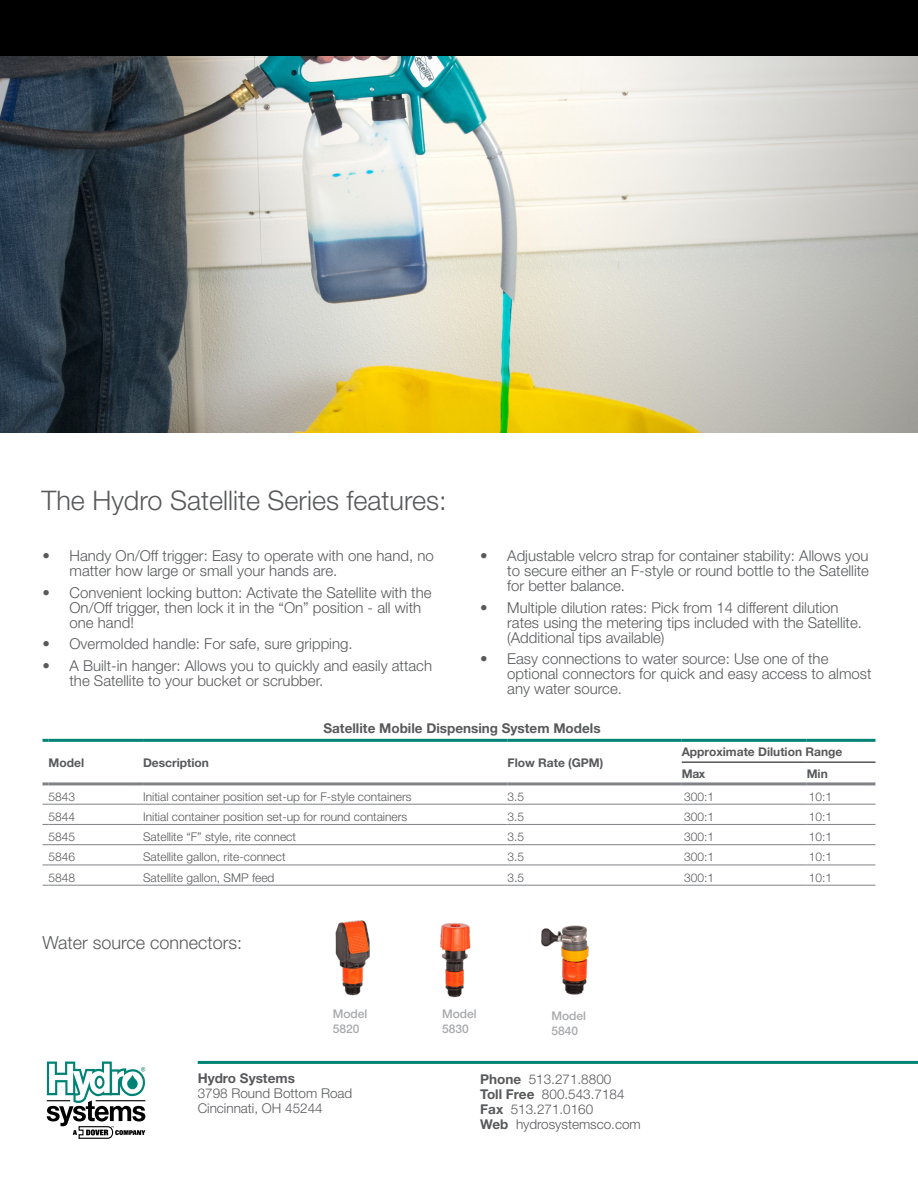
<style>
.page{position:relative;width:918px;height:1188px;background:#fff}
.page>*{position:absolute;margin:0;border:0;box-sizing:border-box;transform-origin:0 0}
.t1{font:300 27px "Helvetica Neue";color:#58595b}
.t2{font:300 18px "Helvetica Neue";color:#58595b}
.t3{font:300 15px/15px "Helvetica Neue";color:#58595b}
.t4{font:300 13.5px/15px "Helvetica Neue";color:#58595b}
.t5{font:700 13.5px "Helvetica Neue";color:#58595b}
.t6{font:300 12px "Helvetica Neue";color:#58595b}
.t7{font:700 12px/21.8px "Helvetica Neue";color:#58595b}
.t8{font:500 12px/15px "Helvetica Neue";color:#a7a9ac}
.s1{font-weight:700}
</style>
<div class="page">
<img style="left:0;top:55px;width:918px;height:378px">
<div style="left:0;top:0;width:918px;height:55px;background:#000"></div>
<svg style="left:47px;top:1061px;width:99px;height:78px"></svg>
<hr style="left:198px;top:1061px;width:720px;height:3px;background:#008375">
<img style="left:440px;top:923px;width:31px;height:75px">
<img style="left:541px;top:925px;width:48px;height:70px">
<img style="left:335px;top:921px;width:35px;height:74px">
<hr style="left:143px;top:804px;width:365px;height:1px;background:#808285">
<hr style="left:508px;top:804px;width:174px;height:1px;background:#808285">
<hr style="left:682px;top:804px;width:125px;height:1px;background:#808285">
<hr style="left:143px;top:824px;width:365px;height:1px;background:#808285">
<hr style="left:508px;top:824px;width:174px;height:1px;background:#808285">
<hr style="left:682px;top:824px;width:125px;height:1px;background:#808285">
<hr style="left:143px;top:844px;width:365px;height:1px;background:#808285">
<hr style="left:508px;top:844px;width:174px;height:1px;background:#808285">
<hr style="left:682px;top:844px;width:125px;height:1px;background:#808285">
<hr style="left:143px;top:865px;width:365px;height:1px;background:#808285">
<hr style="left:508px;top:865px;width:174px;height:1px;background:#808285">
<hr style="left:682px;top:865px;width:125px;height:1px;background:#808285">
<hr style="left:49px;top:804px;width:94px;height:1px;background:#808285">
<hr style="left:49px;top:824px;width:94px;height:1px;background:#808285">
<hr style="left:49px;top:844px;width:94px;height:1px;background:#808285">
<hr style="left:49px;top:865px;width:94px;height:1px;background:#808285">
<hr style="left:807px;top:804px;width:68px;height:1px;background:#808285">
<hr style="left:807px;top:824px;width:68px;height:1px;background:#808285">
<hr style="left:807px;top:844px;width:68px;height:1px;background:#808285">
<hr style="left:807px;top:865px;width:68px;height:1px;background:#808285">
<hr style="left:49px;top:885px;width:94px;height:1px;background:#808285">
<hr style="left:143px;top:885px;width:365px;height:1px;background:#808285">
<hr style="left:508px;top:885px;width:174px;height:1px;background:#808285">
<hr style="left:682px;top:885px;width:125px;height:1px;background:#808285">
<hr style="left:807px;top:885px;width:68px;height:1px;background:#808285">
<svg style="left:43px;top:739px;width:6px;height:3px"></svg>
<hr style="left:49px;top:739px;width:94px;height:3px;background:#008375">
<hr style="left:143px;top:739px;width:365px;height:3px;background:#008375">
<hr style="left:508px;top:739px;width:174px;height:3px;background:#008375">
<hr style="left:682px;top:739px;width:125px;height:3px;background:#008375">
<hr style="left:807px;top:739px;width:68px;height:3px;background:#008375">
<hr style="left:682px;top:762px;width:125px;height:1px;background:#000">
<hr style="left:807px;top:762px;width:68px;height:1px;background:#000">
<svg style="left:43px;top:782px;width:6px;height:3px"></svg>
<hr style="left:49px;top:782px;width:94px;height:3px;background:#808285">
<hr style="left:143px;top:782px;width:365px;height:3px;background:#808285">
<hr style="left:508px;top:782px;width:174px;height:3px;background:#808285">
<hr style="left:682px;top:782px;width:125px;height:3px;background:#808285">
<hr style="left:807px;top:782px;width:68px;height:3px;background:#808285">
<h1 class="t1" style="left:41px;top:484px;width:407px">The Hydro Satellite Series features:</h1>
<p class="t3" style="left:70px;top:548px;width:366px;text-indent:-27px">• Handy On/Off trigger: Easy to operate with one hand, no matter how large or small your hands are.</p>
<p class="t3" style="left:70px;top:585px;width:364px;text-indent:-27px">• Convenient locking button: Activate the Satellite with the<br>On/Off trigger, then lock it in the “On” position - all with one hand!</p>
<p class="t3" style="left:43px;top:636px;width:312px">• Overmolded handle: For safe, sure gripping.</p>
<p class="t3" style="left:70px;top:658px;width:364px;text-indent:-27px">• A Built-in hanger: Allows you to quickly and easily attach the Satellite to your bucket or scrubber.</p>
<p class="t3" style="left:507px;top:548px;width:363px;text-align:justify;text-indent:-27px">• Adjustable velcro strap for container stability: Allows you to secure either an F-style or round bottle to the Satellite for better balance.</p>
<p class="t3" style="left:507px;top:600px;width:356px;text-indent:-27px">• Multiple dilution rates: Pick from 14 different dilution rates using the metering tips included with the Satellite. (Additional tips available)</p>
<p class="t3" style="left:507px;top:651px;width:366px;text-indent:-27px">• Easy connections to water source: Use one of the optional connectors for quick and easy access to almost any water source.</p>
<p class="t5" style="left:323px;top:720px;width:279px">Satellite Mobile Dispensing System Models</p>
<p class="t7" style="left:49px;top:752px;width:37px">Model</p>
<p class="t7" style="left:143px;top:752px;width:67px">Description</p>
<p class="t7" style="left:508px;top:752px;width:97px">Flow Rate (GPM)</p>
<p class="t7" style="left:682px;top:741px;width:162px">Approximate Dilution Range<br>Max</p>
<p class="t7" style="left:807px;top:763px;width:23px">Min</p>
<p class="t6" style="left:49px;top:789px;width:28px">5843</p>
<p class="t6" style="left:143px;top:789px;width:270px">Initial container position set-up for F-style containers</p>
<p class="t6" style="left:508px;top:789px;width:18px">3.5</p>
<p class="t6" style="left:684px;top:789px;width:32px">300:1</p>
<p class="t6" style="left:809px;top:789px;width:25px">10:1</p>
<p class="t6" style="left:49px;top:809px;width:28px">5844</p>
<p class="t6" style="left:143px;top:809px;width:266px">Initial container position set-up for round containers</p>
<p class="t6" style="left:508px;top:809px;width:18px">3.5</p>
<p class="t6" style="left:684px;top:809px;width:32px">300:1</p>
<p class="t6" style="left:809px;top:809px;width:25px">10:1</p>
<p class="t6" style="left:49px;top:829px;width:28px">5845</p>
<p class="t6" style="left:143px;top:829px;width:154px">Satellite “F” style, rite connect</p>
<p class="t6" style="left:508px;top:829px;width:18px">3.5</p>
<p class="t6" style="left:684px;top:829px;width:32px">300:1</p>
<p class="t6" style="left:809px;top:829px;width:25px">10:1</p>
<p class="t6" style="left:49px;top:850px;width:28px">5846</p>
<p class="t6" style="left:143px;top:850px;width:144px">Satellite gallon, rite-connect</p>
<p class="t6" style="left:508px;top:850px;width:18px">3.5</p>
<p class="t6" style="left:684px;top:850px;width:32px">300:1</p>
<p class="t6" style="left:809px;top:850px;width:25px">10:1</p>
<p class="t6" style="left:49px;top:870px;width:28px">5848</p>
<p class="t6" style="left:143px;top:870px;width:133px">Satellite gallon, SMP feed</p>
<p class="t6" style="left:508px;top:870px;width:18px">3.5</p>
<p class="t6" style="left:684px;top:870px;width:32px">300:1</p>
<p class="t6" style="left:809px;top:870px;width:25px">10:1</p>
<p class="t2" style="left:43px;top:932px;width:201px">Water source connectors:</p>
<p class="t8" style="left:333px;top:1006px;width:36px">Model<br>5820</p>
<p class="t8" style="left:442px;top:1006px;width:36px">Model<br>5830</p>
<p class="t8" style="left:552px;top:1008px;width:36px">Model<br>5840</p>
<p class="t5" style="left:198px;top:1070px;width:99px">Hydro Systems</p>
<p class="t4" style="left:198px;top:1086px;width:156px">3798 Round Bottom Road<br>Cincinnati, OH 45244</p>
<p class="t4" style="left:480px;top:1071px;width:162px"><span class="s1">Phone</span> 513.271.8800<br><span class="s1">Toll Free</span> 800.543.7184<br><span class="s1">Fax</span> 513.271.0160<br><span class="s1">Web</span> hydrosystemsco.com</p>
</div>
